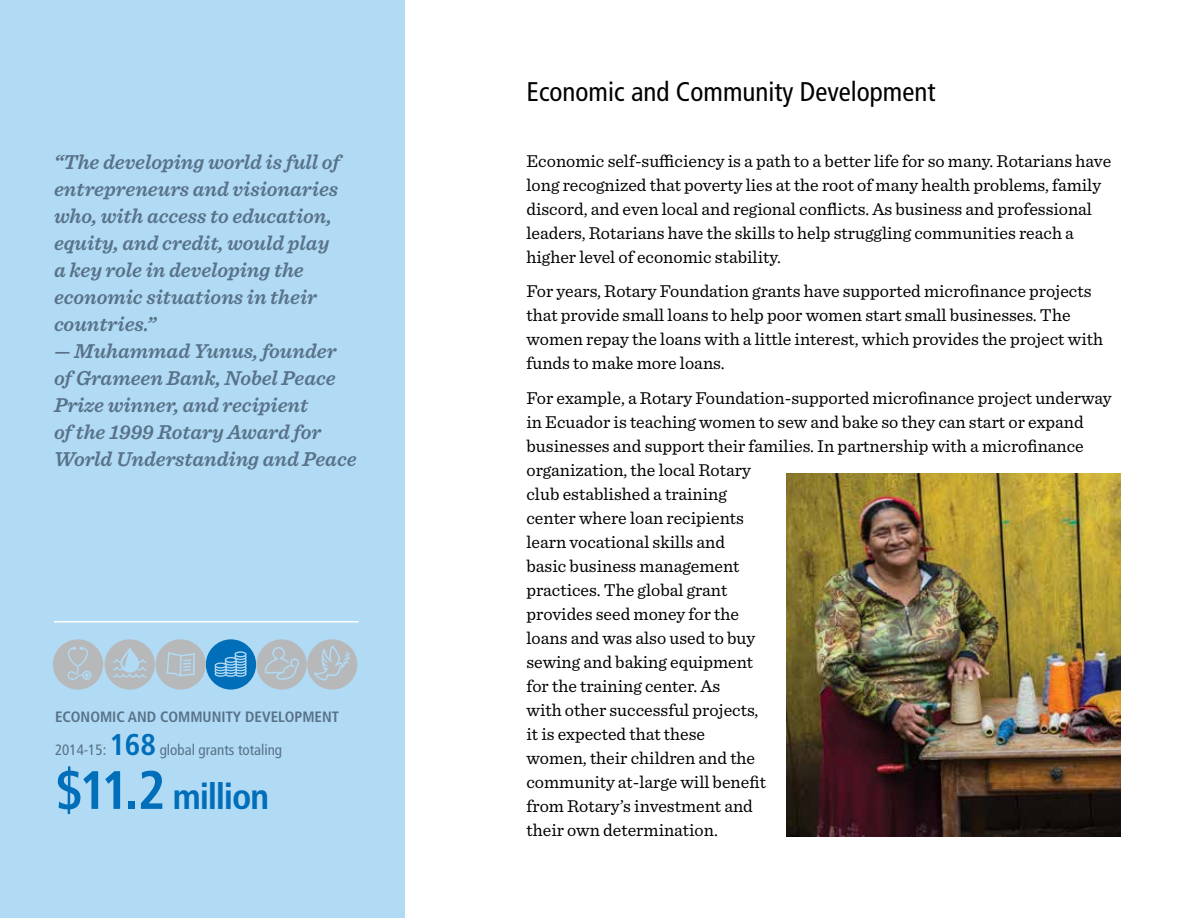
<style>
.page{position:relative;width:1188px;height:918px;background:#fff}
.page>*{position:absolute;margin:0;border:0;box-sizing:border-box;transform-origin:0 0}
.t1{font:700 condensed 36px "Frutiger LT Std";letter-spacing:-.035em;color:#006eb9}
.t2{font:condensed 27px "Frutiger LT Std";color:#000}
.t3{font:italic 600 21px/27px "Sentinel";color:#587288}
.t4{font:18px/24px "Sentinel";color:#000}
.t5{font:700 condensed 15px "Frutiger LT Std";color:#587288}
.t6{font:condensed 15px "Frutiger LT Std";color:#587288}
.s1{font-weight:700;font-size:30px;color:#006eb9}
.s2{font-size:54px}
</style>
<div class="page">
<div style="left:0;top:0;width:405px;height:918px;background:#b1daf4"></div>
<img style="left:786px;top:473px;width:334px;height:364px">
<svg style="left:53px;top:639px;width:304px;height:51px"></svg>
<hr style="left:54px;top:621px;width:305px;height:1px;background:#fff">
<p class="t3" style="left:54px;top:147px;width:288px">“The developing world is full of entrepreneurs and visionaries who, with access to education, equity, and credit, would play a key role in developing the economic situations in their countries.”</p>
<p class="t3" style="left:54px;top:337px;width:304px">— Muhammad Yunus, founder of Grameen Bank, Nobel Peace<br>Prize winner, and recipient<br>of the 1999 Rotary Award for<br>World Understanding and Peace</p>
<p class="t5" style="left:55px;top:708px;width:285px">ECONOMIC AND COMMUNITY DEVELOPMENT</p>
<p class="t6" style="left:55px;top:741px;width:229px">2014-15: <span class="s1">168</span> global grants totaling</p>
<h1 class="t1" style="left:55px;top:775px;width:216px"><span class="s2">$11.2</span> million</h1>
<h2 class="t2" style="left:526px;top:76px;width:410px">Economic and Community Development</h2>
<p class="t4" style="left:526px;top:148px;width:586px">Economic self-sufficiency is a path to a better life for so many. Rotarians have long recognized that poverty lies at the root of many health problems, family discord, and even local and regional conflicts. As business and professional leaders, Rotarians have the skills to help struggling communities reach a higher level of economic stability.</p>
<p class="t4" style="left:526px;top:278px;width:578px">For years, Rotary Foundation grants have supported microfinance projects that provide small loans to help poor women start small businesses. The women repay the loans with a little interest, which provides the project with funds to make more loans.</p>
<p class="t4" style="left:526px;top:385px;width:587px">For example, a Rotary Foundation-supported microfinance project underway in Ecuador is teaching women to sew and bake so they can start or expand businesses and support their families. In partnership with a microfinance organization, the local Rotary<br>club established a training<br>center where loan recipients<br>learn vocational skills and<br>basic business management<br>practices. The global grant<br>provides seed money for the<br>loans and was also used to buy<br>sewing and baking equipment<br>for the training center. As<br>with other successful projects,<br>it is expected that these<br>women, their children and the<br>community at-large will benefit<br>from Rotary’s investment and<br>their own determination.</p>
</div>
